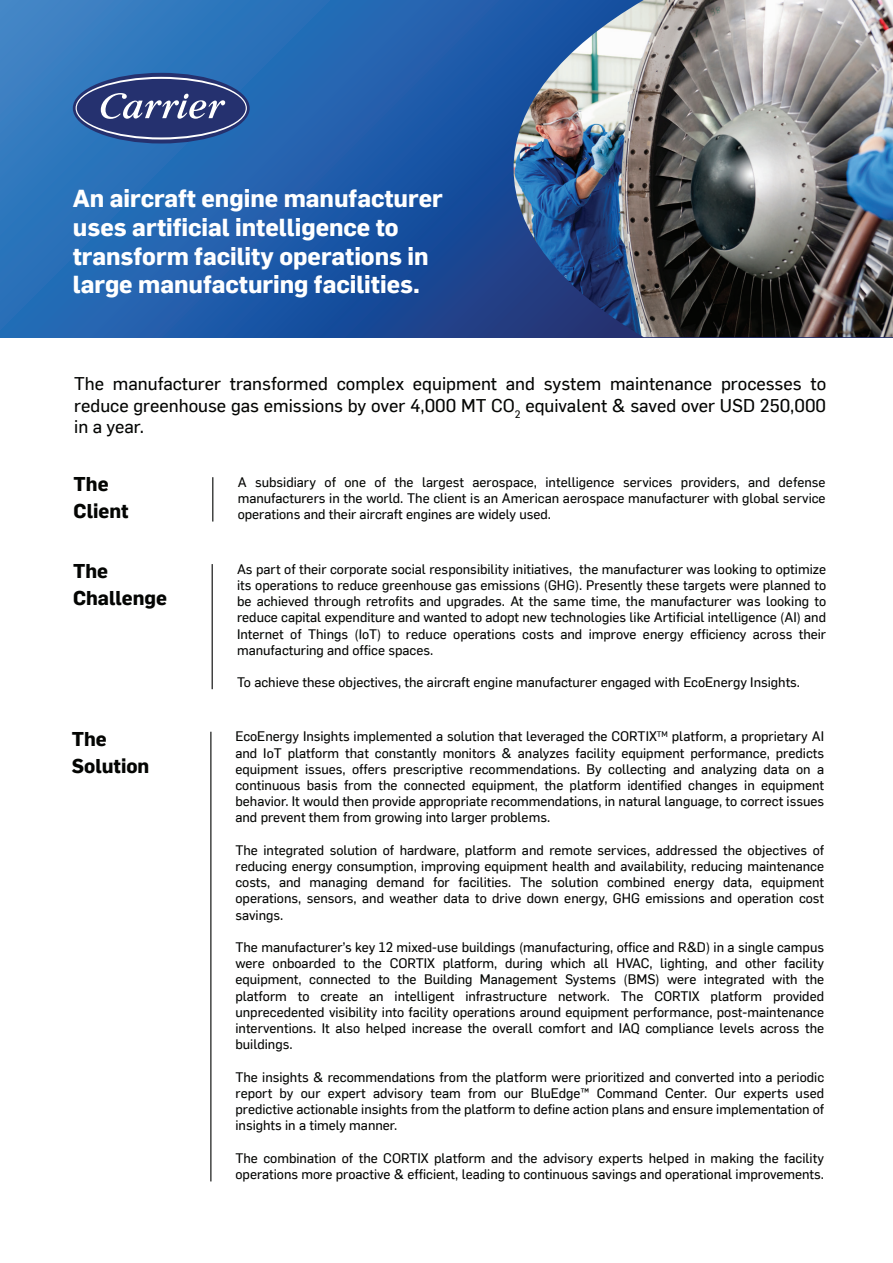
<style>
.page{position:relative;width:893px;height:1263px;background:#fff}
.page>*{position:absolute;margin:0;border:0;box-sizing:border-box;transform-origin:0 0}
.t1{font:700 24px/28.8px "Flama";color:#fff}
.t2{font:700 19.5px/27px "Flama";color:#040503}
.t3{font:18px/21.6px "Flama Basic";color:#040503;text-align:justify}
.t4{font:13.5px/16.2px "Flama Basic";color:#040503;text-align:justify}
</style>
<div class="page">
<hr style="left:212px;top:477px;width:1px;height:44px;background:#040504">
<hr style="left:212px;top:564px;width:1px;height:125px;background:#040504">
<hr style="left:210px;top:732px;width:1px;height:449px;background:#040504">
<svg style="left:0;top:0;width:514px;height:337px;background:#2362ad"></svg>
<img style="left:514px;top:0;width:379px;height:337px">
<div style="left:73px;top:73px;width:177px;height:70px;background:#25316f;border-radius:50%"></div>
<svg style="left:76px;top:77px;width:171px;height:62px"></svg>
<h1 class="t1" style="left:73px;top:182px;width:371px">An aircraft engine manufacturer uses artificial intelligence to transform facility operations in large manufacturing facilities.</h1>
<h3 class="t3" style="left:74px;top:372px;width:753px">The manufacturer transformed complex equipment and system maintenance processes to reduce greenhouse gas emissions by over 4,000 MT CO<sub>2</sub> equivalent &amp; saved over USD 250,000 in a year.</h3>
<h2 class="t2" style="left:74px;top:469px;width:57px">The<br>Client</h2>
<p class="t4" style="left:238px;top:473px;width:589px">A subsidiary of one of the largest aerospace, intelligence services providers, and defense manufacturers in the world. The client is an American aerospace manufacturer with global service operations and their aircraft engines are widely used.</p>
<h2 class="t2" style="left:73px;top:556px;width:96px">The<br>Challenge</h2>
<p class="t4" style="left:237px;top:560px;width:591px">As part of their corporate social responsibility initiatives, the manufacturer was looking to optimize its operations to reduce greenhouse gas emissions (GHG). Presently these targets were planned to be achieved through retrofits and upgrades. At the same time, the manufacturer was looking to reduce capital expenditure and wanted to adopt new technologies like Artificial intelligence (AI) and Internet of Things (IoT) to reduce operations costs and improve energy efficiency across their manufacturing and office spaces.</p>
<p class="t4" style="left:237px;top:673px;width:565px">To achieve these objectives, the aircraft engine manufacturer engaged with EcoEnergy Insights.</p>
<h2 class="t2" style="left:72px;top:724px;width:79px">The<br>Solution</h2>
<p class="t4" style="left:235px;top:728px;width:590px">EcoEnergy Insights implemented a solution that leveraged the CORTIX<sup>TM</sup> platform, a proprietary AI and IoT platform that constantly monitors &amp; analyzes facility equipment performance, predicts equipment issues, offers prescriptive recommendations. By collecting and analyzing data on a continuous basis from the connected equipment, the platform identified changes in equipment behavior. It would then provide appropriate recommendations, in natural language, to correct issues and prevent them from growing into larger problems.</p>
<p class="t4" style="left:235px;top:841px;width:590px">The integrated solution of hardware, platform and remote services, addressed the objectives of reducing energy consumption, improving equipment health and availability, reducing maintenance costs, and managing demand for facilities. The solution combined energy data, equipment operations, sensors, and weather data to drive down energy, GHG emissions and operation cost savings.</p>
<p class="t4" style="left:235px;top:938px;width:590px">The manufacturer’s key 12 mixed-use buildings (manufacturing, office and R&amp;D) in a single campus were onboarded to the CORTIX platform, during which all HVAC, lighting, and other facility equipment, connected to the Building Management Systems (BMS) were integrated with the platform to create an intelligent infrastructure network. The CORTIX platform provided unprecedented visibility into facility operations around equipment performance, post-maintenance interventions. It also helped increase the overall comfort and IAQ compliance levels across the buildings.</p>
<p class="t4" style="left:235px;top:1068px;width:590px">The insights &amp; recommendations from the platform were prioritized and converted into a periodic report by our expert advisory team from our BluEdge™ Command Center. Our experts used predictive actionable insights from the platform to define action plans and ensure implementation of insights in a timely manner.</p>
<p class="t4" style="left:235px;top:1149px;width:590px">The combination of the CORTIX platform and the advisory experts helped in making the facility operations more proactive &amp; efficient, leading to continuous savings and operational improvements.</p>
</div>
